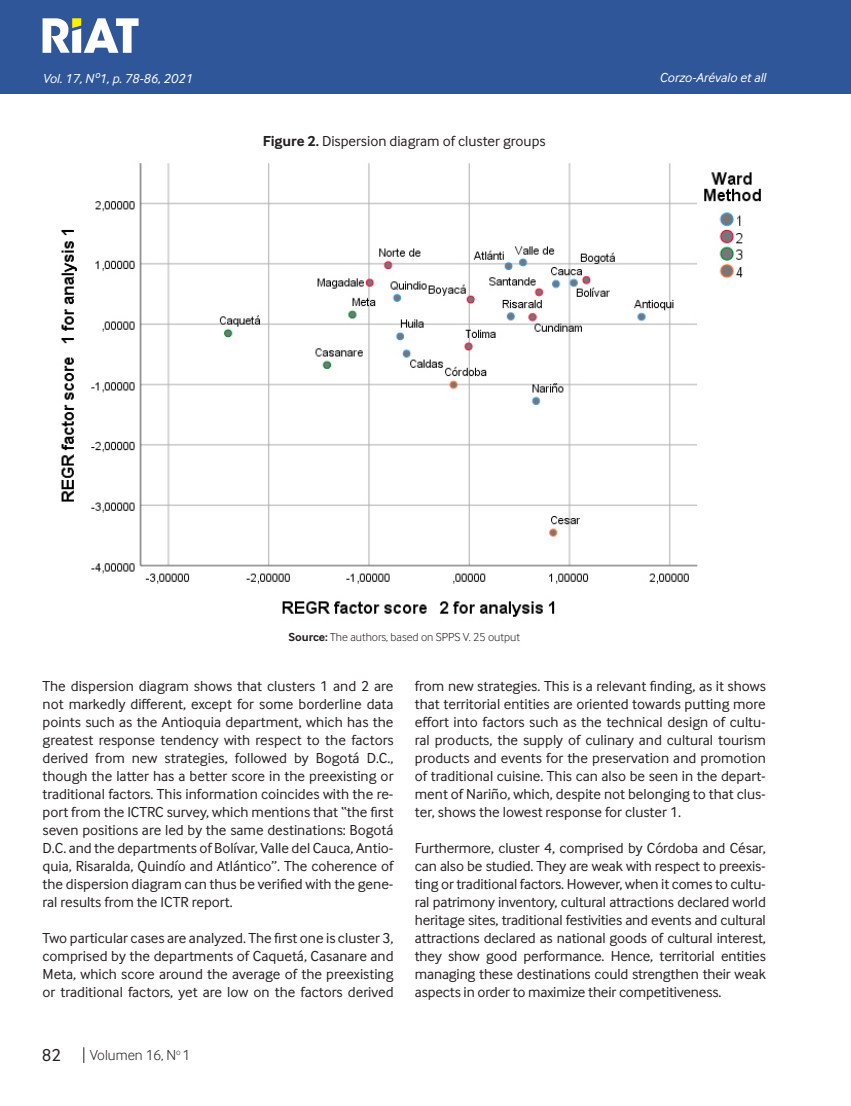
<style>
.page{position:relative;width:851px;height:1106px;background:#fff}
.page>*{position:absolute;margin:0;border:0;box-sizing:border-box;transform-origin:0 0}
.t1{font:18px "Inter Face";color:#231f20}
.Cuerpo_de_Texto{font:15px/18px "Inter Face";color:#231f20;text-align:justify}
.t2{font:300 15px "Inter Face";color:#231f20}
.Cuño_de_pagina{font:italic 13.5px "Inter Face";color:#fff}
.Fuente{font:300 12px "Inter Face";color:#231f20}
.s1{font-weight:700}
</style>
<div class="page">
<div style="left:0;top:0;width:850px;height:94px;background:#2f5699"></div>
<hr style="left:850px;top:0;width:1px;height:94px;background:#2f5699">
<svg style="left:43px;top:18px;width:95px;height:35px"></svg>
<svg style="left:83px;top:1047px;width:1px;height:16px"></svg>
<img style="left:61px;top:163px;width:700px;height:454px">
<p class="Cuño_de_pagina" style="left:43px;top:71px;width:151px">Vol. 17, Nº1, p. 78-86, 2021</p>
<p class="Cuño_de_pagina" style="left:659px;top:70px;width:108px">Corzo-Arévalo et all</p>
<p class="Cuerpo_de_Texto" style="left:262px;top:132px;width:284px"><span class="s1">Figure 2.</span> Dispersion diagram of cluster groups</p>
<p class="Fuente" style="left:288px;top:629px;width:233px"><span class="s1">Source:</span> The authors, based on SPPS V. 25 output</p>
<p class="Cuerpo_de_Texto" style="left:43px;top:676px;width:352px">The dispersion diagram shows that clusters 1 and 2 are not markedly different, except for some borderline data points such as the Antioquia department, which has the greatest response tendency with respect to the factors derived from new strategies, followed by Bogotá D.C., though the latter has a better score in the preexisting or traditional factors. This information coincides with the re&shy;port from the ICTRC survey, which mentions that “the first seven positions are led by the same destinations: Bogotá D.C. and the departments of Bolívar, Valle del Cauca, Antio&shy;quia, Risaralda, Quindío and Atlántico”. The coherence of the dispersion diagram can thus be verified with the gene&shy;ral results from the ICTR report.</p>
<p class="Cuerpo_de_Texto" style="left:43px;top:928px;width:352px">Two particular cases are analyzed. The first one is cluster 3, comprised by the departments of Caquetá, Casanare and Meta, which score around the average of the preexisting or traditional factors, yet are low on the factors derived</p>
<p class="Cuerpo_de_Texto" style="left:415px;top:676px;width:352px">from new strategies. This is a relevant finding, as it shows that territorial entities are oriented towards putting more effort into factors such as the technical design of cultu&shy;ral products, the supply of culinary and cultural tourism products and events for the preservation and promotion of traditional cuisine. This can also be seen in the depart&shy;ment of Nariño, which, despite not belonging to that clus&shy;ter, shows the lowest response for cluster 1.</p>
<p class="Cuerpo_de_Texto" style="left:415px;top:838px;width:352px">Furthermore, cluster 4, comprised by Córdoba and César, can also be studied. They are weak with respect to preexis&shy;ting or traditional factors. However, when it comes to cultu&shy;ral patrimony inventory, cultural attractions declared world heritage sites, traditional festivities and events and cultural attractions declared as national goods of cultural interest, they show good performance. Hence, territorial entities managing these destinations could strengthen their weak aspects in order to maximize their competitiveness.</p>
<p class="t1" style="left:42px;top:1045px;width:21px">82</p>
<p class="t2" style="left:90px;top:1046px;width:102px">Volumen 16, N<sup>o</sup> 1</p>
</div>
